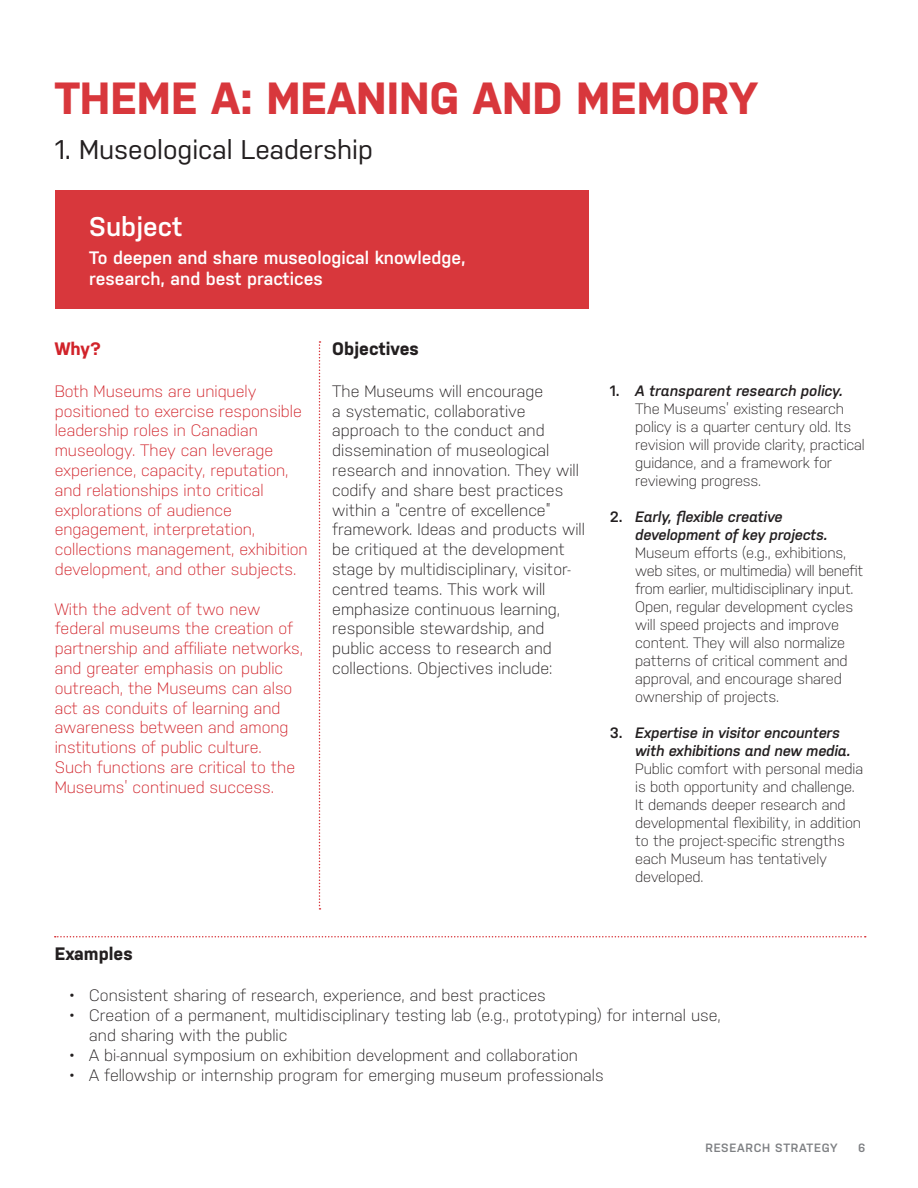
<style>
.page{position:relative;width:918px;height:1188px;background:#fff}
.page>*{position:absolute;margin:0;border:0;box-sizing:border-box;transform-origin:0 0}
.t1{font:700 45px "Nudista";color:#d8373c}
.t2{font:27px "Nudista";color:#231f20}
.t3{font:600 27px "Nudista";color:#fff}
.t4{font:600 18px/21.6px "Nudista";color:#fff}
.t5{font:700 18px "Nudista";color:#231f20}
.t6{font:700 18px "Nudista";color:#d1232a}
.t7{font:300 16.5px/19.8px "Nudista";color:#231f20}
.t8{font:300 16.5px/19.8px "Nudista";color:#d1232a}
.t9{font:300 15px/18px "Nudista";letter-spacing:-.01em;color:#231f20}
.t10{font:italic 600 15px/18px "Nudista";letter-spacing:-.01em;color:#231f20}
.t11{font:600 12px "Nudista";letter-spacing:.06em;color:#7e8083}
.s1{font-weight:600}
.s2{font-weight:600;font-style:italic}
.s3{font-style:normal}
</style>
<div class="page">
<div style="left:55px;top:190px;width:534px;height:119px;background:#d8373c"></div>
<svg style="left:55px;top:936px;width:811px;height:2px"></svg>
<svg style="left:319px;top:341px;width:2px;height:569px"></svg>
<h1 class="t1" style="left:55px;top:65px;width:705px">THEME A: MEANING AND MEMORY</h1>
<h2 class="t2" style="left:55px;top:130px;width:320px">1. Museological Leadership</h2>
<h2 class="t3" style="left:89px;top:207px;width:95px">Subject</h2>
<p class="t4" style="left:89px;top:245px;width:378px">To deepen and share museological knowledge, research, and best practices</p>
<p class="t6" style="left:55px;top:336px;width:48px">Why?</p>
<p class="t8" style="left:55px;top:380px;width:255px">Both Museums are uniquely positioned to exercise responsible leadership roles in Canadian museology. They can leverage experience, capacity, reputation, and relationships into critical explorations of audience engagement, interpretation, collections management, exhibition development, and other subjects.</p>
<p class="t8" style="left:55px;top:598px;width:250px">With the advent of two new federal museums the creation of partnership and affiliate networks, and greater emphasis on public outreach, the Museums can also act as conduits of learning and awareness between and among institutions of public culture.<br>Such functions are critical to the<br>Museums’ continued success.</p>
<p class="t5" style="left:332px;top:336px;width:88px">Objectives</p>
<p class="t7" style="left:332px;top:380px;width:254px">The Museums will encourage<br>a systematic, collaborative approach to the conduct and dissemination of museological research and innovation. They will codify and share best practices within a “centre of excellence” framework. Ideas and products will be critiqued at the development stage by multidisciplinary, visitor&shy;centred teams. This work will emphasize continuous learning, responsible stewardship, and public access to research and collections. Objectives include:</p>
<p class="t9" style="left:635px;top:381px;width:231px;text-indent:-26px"><span class="s1">1.</span> <span class="s2">A transparent research policy.<br></span>The Museums’ existing research policy is a quarter century old. Its revision will provide clarity, practical guidance, and a framework for reviewing progress.</p>
<p class="t10" style="left:635px;top:507px;width:194px;text-indent:-26px"><span class="s3">2.</span> Early, flexible creative development of key projects.</p>
<p class="t9" style="left:635px;top:543px;width:229px">Museum efforts (e.g., exhibitions, web sites, or multimedia) will benefit from earlier, multidisciplinary input.<br>Open, regular development cycles will speed projects and improve content. They will also normalize patterns of critical comment and approval, and encourage shared ownership of projects.</p>
<p class="t10" style="left:635px;top:723px;width:217px;text-indent:-26px"><span class="s3">3.</span> Expertise in visitor encounters with exhibitions and new media.</p>
<p class="t9" style="left:635px;top:759px;width:229px">Public comfort with personal media is both opportunity and challenge.<br>It demands deeper research and developmental flexibility, in addition to the project-specific strengths each Museum has tentatively developed.</p>
<p class="t5" style="left:55px;top:940px;width:79px">Examples</p>
<p class="t7" style="left:70px;top:984px;width:478px">• Consistent sharing of research, experience, and best practices</p>
<p class="t7" style="left:89px;top:1004px;width:633px;text-indent:-20px">• Creation of a permanent, multidisciplinary testing lab (e.g., prototyping) for internal use, and sharing with the public</p>
<p class="t7" style="left:70px;top:1044px;width:510px">• A bi-annual symposium on exhibition development and collaboration</p>
<p class="t7" style="left:70px;top:1064px;width:535px">• A fellowship or internship program for emerging museum professionals</p>
<p class="t11" style="left:705px;top:1139px;width:134px">RESEARCH STRATEGY</p>
<p class="t11" style="left:858px;top:1139px;width:9px">6</p>
</div>
